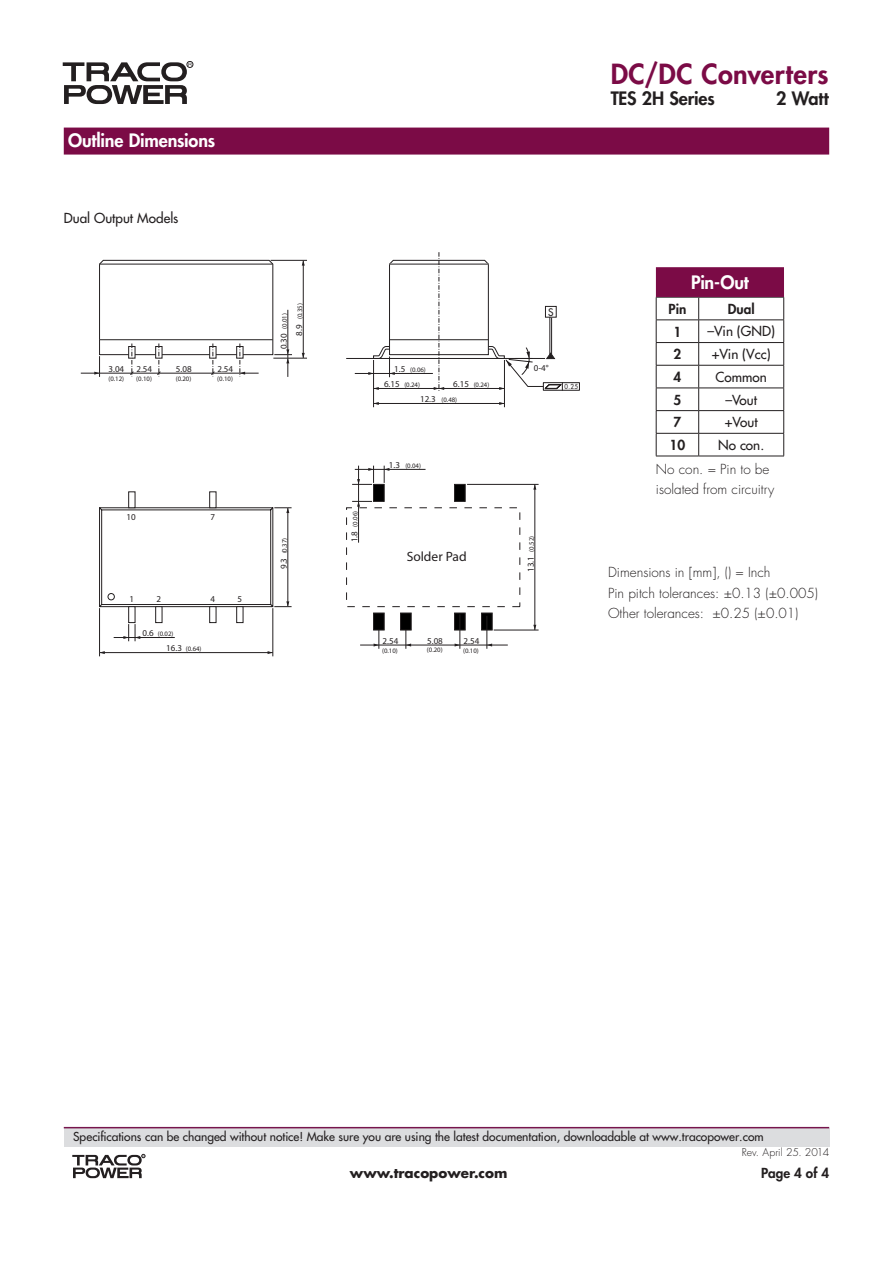
<style>
.page{position:relative;width:893px;height:1263px;background:#fff}
.page>*{position:absolute;margin:0;border:0;box-sizing:border-box;transform-origin:0 0}
.t1{font:800 27px "Futura";letter-spacing:.015em;color:#7b0b46}
.t2{font:800 18px "Futura";letter-spacing:-.01em;color:#fff}
.t3{font:800 18px "Futura";letter-spacing:-.01em;color:#231f20}
.t4{font:300 13.5px/20.2px "Futura";color:#231f20}
.t5{font:13.5px "Futura";color:#231f20}
.t6{font:800 13.5px "Futura";color:#231f20}
.t7{font:700 13.5px "Futura";color:#231f20}
.t8{font:500 13.5px "Futura";color:#231f20}
.t9{font:12px "Futura";color:#231f20}
.t10{font:300 10.5px "Futura";letter-spacing:-.005em;color:#231f20}
.t11{font:10.05px "Futura";color:#231f20}
.t12{font:500 9px "Futura";color:#231f20}
.t13{font:500 6.75px "Futura";color:#231f20}
.t14{font:6.75px "Futura";color:#231f20;scale:.91 1}
.s1{font-size:9px}
</style>
<div class="page">
<div style="left:64px;top:1128px;width:765px;height:18px;background:#dcdddf"></div>
<hr style="left:64px;top:1127px;width:765px;height:1px;background:#77154d">
<svg style="left:72px;top:1154px;width:73px;height:24px"></svg>
<div style="left:187px;top:61px;width:6px;height:7px;border:1px solid #231f20;border-radius:50%"></div>
<svg style="left:63px;top:62px;width:129px;height:42px"></svg>
<hr style="left:656px;top:297px;width:43px;height:1px;background:#231f20">
<hr style="left:699px;top:297px;width:85px;height:1px;background:#231f20">
<hr style="left:656px;top:320px;width:43px;height:1px;background:#231f20">
<hr style="left:699px;top:320px;width:85px;height:1px;background:#231f20">
<hr style="left:656px;top:342px;width:43px;height:1px;background:#231f20">
<hr style="left:699px;top:342px;width:85px;height:1px;background:#231f20">
<hr style="left:656px;top:365px;width:43px;height:1px;background:#231f20">
<hr style="left:699px;top:365px;width:85px;height:1px;background:#231f20">
<hr style="left:656px;top:388px;width:43px;height:1px;background:#231f20">
<hr style="left:699px;top:388px;width:85px;height:1px;background:#231f20">
<hr style="left:656px;top:410px;width:43px;height:1px;background:#231f20">
<hr style="left:699px;top:410px;width:85px;height:1px;background:#231f20">
<hr style="left:656px;top:433px;width:43px;height:1px;background:#231f20">
<svg style="left:656px;top:297px;width:1px;height:159px"></svg>
<hr style="left:699px;top:433px;width:85px;height:1px;background:#231f20">
<svg style="left:698px;top:297px;width:1px;height:159px"></svg>
<svg style="left:783px;top:297px;width:1px;height:159px"></svg>
<hr style="left:656px;top:456px;width:43px;height:1px;background:#231f20">
<hr style="left:699px;top:456px;width:85px;height:1px;background:#231f20">
<div style="left:656px;top:267px;width:128px;height:30px;background:#7b0b46"></div>
<hr style="left:271px;top:260px;width:36px;height:1px;background:#231f20">
<hr style="left:273px;top:358px;width:34px;height:1px;background:#231f20">
<hr style="left:81px;top:373px;width:178px;height:1px;background:#231f20">
<hr style="left:303px;top:260px;width:1px;height:98px;background:#231f20">
<svg style="left:302px;top:260px;width:3px;height:6px"></svg>
<div style="left:128px;top:491px;width:7px;height:17px;background:#fff;border:1px solid #231f20"></div>
<div style="left:209px;top:491px;width:7px;height:17px;background:#fff;border:1px solid #231f20"></div>
<div style="left:128px;top:606px;width:7px;height:17px;background:#fff;border:1px solid #231f20"></div>
<div style="left:155px;top:606px;width:7px;height:17px;background:#fff;border:1px solid #231f20"></div>
<div style="left:209px;top:606px;width:7px;height:17px;background:#fff;border:1px solid #231f20"></div>
<svg style="left:99px;top:507px;width:193px;height:101px"></svg>
<hr style="left:99px;top:608px;width:1px;height:48px;background:#231f20">
<hr style="left:273px;top:608px;width:1px;height:48px;background:#231f20">
<hr style="left:100px;top:652px;width:173px;height:1px;background:#231f20">
<div style="left:108px;top:593px;width:7px;height:7px;border:1px solid #231f20;border-radius:50%"></div>
<hr style="left:346px;top:358px;width:199px;height:1px;background:#231f20">
<hr style="left:373px;top:360px;width:1px;height:47px;background:#231f20">
<hr style="left:355px;top:373px;width:78px;height:1px;background:#231f20">
<hr style="left:374px;top:403px;width:130px;height:1px;background:#231f20">
<svg style="left:368px;top:252px;width:211px;height:140px"></svg>
<hr style="left:504px;top:360px;width:1px;height:47px;background:#231f20">
<hr style="left:114px;top:637px;width:61px;height:1px;background:#231f20">
<svg style="left:123px;top:624px;width:6px;height:17px"></svg>
<svg style="left:135px;top:624px;width:5px;height:17px"></svg>
<svg style="left:94px;top:260px;width:198px;height:117px"></svg>
<div style="left:236px;top:606px;width:7px;height:17px;background:#fff;border:1px solid #231f20"></div>
<hr style="left:467px;top:484px;width:72px;height:1px;background:#231f20">
<hr style="left:494px;top:630px;width:45px;height:1px;background:#231f20">
<hr style="left:535px;top:484px;width:1px;height:146px;background:#231f20">
<svg style="left:533px;top:625px;width:3px;height:5px"></svg>
<svg style="left:533px;top:484px;width:3px;height:6px"></svg>
<hr style="left:379px;top:614px;width:1px;height:35px;background:#231f20">
<hr style="left:406px;top:616px;width:1px;height:33px;background:#231f20">
<hr style="left:360px;top:645px;width:148px;height:1px;background:#231f20">
<div style="left:373px;top:484px;width:11px;height:17px;background:#000;border:1px solid #231f20"></div>
<div style="left:454px;top:484px;width:11px;height:17px;background:#000;border:1px solid #231f20"></div>
<div style="left:373px;top:613px;width:11px;height:17px;background:#000;border:1px solid #231f20"></div>
<div style="left:400px;top:613px;width:11px;height:17px;background:#000;border:1px solid #231f20"></div>
<svg style="left:454px;top:613px;width:11px;height:17px"></svg>
<hr style="left:358px;top:466px;width:1px;height:77px;background:#231f20">
<svg style="left:352px;top:501px;width:20px;height:6px"></svg>
<hr style="left:355px;top:469px;width:71px;height:1px;background:#231f20">
<svg style="left:352px;top:466px;width:22px;height:19px"></svg>
<svg style="left:384px;top:466px;width:5px;height:17px"></svg>
<svg style="left:481px;top:613px;width:11px;height:17px"></svg>
<hr style="left:460px;top:614px;width:1px;height:35px;background:#231f20">
<hr style="left:487px;top:616px;width:1px;height:33px;background:#231f20">
<div style="left:64px;top:128px;width:765px;height:27px;background:#7b0b46"></div>
<h2 class="t2" style="left:68px;top:129px;width:149px">Outline Dimensions</h2>
<h3 class="t5" style="left:64px;top:209px;width:116px">Dual Output Models</h3>
<h3 class="t12" style="left:109px;top:363px;width:17px">3.04</h3>
<h3 class="t12" style="left:136px;top:363px;width:17px">2.54</h3>
<h3 class="t12" style="left:176px;top:363px;width:17px">5.08</h3>
<p class="t13" style="left:109px;top:374px;width:17px">(0.12)</p>
<p class="t13" style="left:136px;top:374px;width:17px">(0.10)</p>
<p class="t13" style="left:176px;top:374px;width:17px">(0.20)</p>
<h3 class="t12" style="left:217px;top:363px;width:17px">2.54</h3>
<p class="t13" style="left:217px;top:374px;width:17px">(0.10)</p>
<p class="t13" style="left:280px;top:349px;width:38px;rotate:-90deg"><span class="s1">0.30</span> (0.01)</p>
<p class="t13" style="left:296px;top:335px;width:33px;rotate:-90deg"><span class="s1">8.9</span> (0.35)</p>
<h3 class="t12" style="left:126px;top:511px;width:11px">10</h3>
<h3 class="t12" style="left:210px;top:511px;width:6px">7</h3>
<h3 class="t12" style="left:129px;top:594px;width:6px">1</h3>
<h3 class="t12" style="left:156px;top:594px;width:6px">2</h3>
<h3 class="t12" style="left:210px;top:594px;width:6px">4</h3>
<p class="t13" style="left:143px;top:630px;width:32px"><span class="s1">0.6</span> (0.02)</p>
<p class="t13" style="left:166px;top:645px;width:37px"><span class="s1">16.3</span> (0.64)</p>
<h3 class="t12" style="left:237px;top:594px;width:6px">5</h3>
<p class="t13" style="left:280px;top:569px;width:33px;rotate:-90deg"><span class="s1">9.3</span> (0.37)</p>
<h1 class="t1" style="left:611px;top:57px;width:219px">DC/DC Converters</h1>
<h2 class="t3" style="left:611px;top:87px;width:106px">TES 2H Series</h2>
<h2 class="t3" style="left:776px;top:87px;width:54px">2 Watt</h2>
<p class="t13" style="left:351px;top:542px;width:33px;rotate:-90deg"><span class="s1">1.8</span> (0.06)</p>
<p class="t13" style="left:394px;top:366px;width:33px"><span class="s1">1.5</span> (0.06)</p>
<p class="t13" style="left:384px;top:381px;width:37px"><span class="s1">6.15</span> (0.24)</p>
<p class="t13" style="left:420px;top:396px;width:39px"><span class="s1">12.3</span> (0.48)</p>
<p class="t13" style="left:453px;top:381px;width:37px"><span class="s1">6.15</span> (0.24)</p>
<p class="t13" style="left:389px;top:462px;width:34px"><span class="s1">1.3</span> (0.04)</p>
<h3 class="t8" style="left:407px;top:549px;width:61px">Solder Pad</h3>
<h3 class="t12" style="left:383px;top:635px;width:17px">2.54</h3>
<p class="t13" style="left:382px;top:646px;width:17px">(0.10)</p>
<h3 class="t12" style="left:427px;top:635px;width:17px">5.08</h3>
<p class="t13" style="left:427px;top:646px;width:17px">(0.20)</p>
<h3 class="t12" style="left:464px;top:635px;width:17px">2.54</h3>
<p class="t13" style="left:463px;top:646px;width:17px">(0.10)</p>
<h3 class="t11" style="left:548px;top:305px;width:7px">S</h3>
<h3 class="t12" style="left:534px;top:363px;width:16px">0-4°</h3>
<p class="t14" style="left:565px;top:382px;width:16px">0.25</p>
<p class="t13" style="left:527px;top:572px;width:38px;rotate:-90deg"><span class="s1">13.1</span> (0.52)</p>
<h2 class="t2" style="left:691px;top:271px;width:59px">Pin-Out</h2>
<h3 class="t6" style="left:668px;top:300px;width:19px">Pin</h3>
<h3 class="t6" style="left:728px;top:300px;width:28px">Dual</h3>
<h3 class="t6" style="left:673px;top:323px;width:9px">1</h3>
<h3 class="t5" style="left:707px;top:323px;width:69px">–Vin (GND)</h3>
<h3 class="t6" style="left:673px;top:346px;width:9px">2</h3>
<h3 class="t5" style="left:712px;top:346px;width:60px">+Vin (Vcc)</h3>
<h3 class="t6" style="left:673px;top:368px;width:9px">4</h3>
<h3 class="t5" style="left:716px;top:368px;width:53px">Common</h3>
<h3 class="t6" style="left:673px;top:391px;width:9px">5</h3>
<h3 class="t5" style="left:725px;top:391px;width:33px">–Vout</h3>
<h3 class="t6" style="left:673px;top:414px;width:9px">7</h3>
<h3 class="t5" style="left:725px;top:414px;width:34px">+Vout</h3>
<h3 class="t6" style="left:670px;top:436px;width:17px">10</h3>
<h3 class="t5" style="left:718px;top:436px;width:47px">No con.</h3>
<h3 class="t4" style="left:656px;top:459px;width:120px">No con. = Pin to be isolated from circuitry</h3>
<h3 class="t4" style="left:608px;top:563px;width:211px">Dimensions in [mm], () = Inch<br>Pin pitch tolerances: ±0.13 (±0.005)<br>Other tolerances: ±0.25 (±0.01)</h3>
<h3 class="t9" style="left:73px;top:1129px;width:692px">Specifications can be changed without notice! Make sure you are using the latest documentation, downloadable at www.tracopower.com</h3>
<h3 class="t7" style="left:350px;top:1163px;width:159px">www.tracopower.com</h3>
<h3 class="t10" style="left:742px;top:1146px;width:89px">Rev. April 25. 2014</h3>
<h3 class="t6" style="left:761px;top:1164px;width:69px">Page 4 of 4</h3>
</div>
